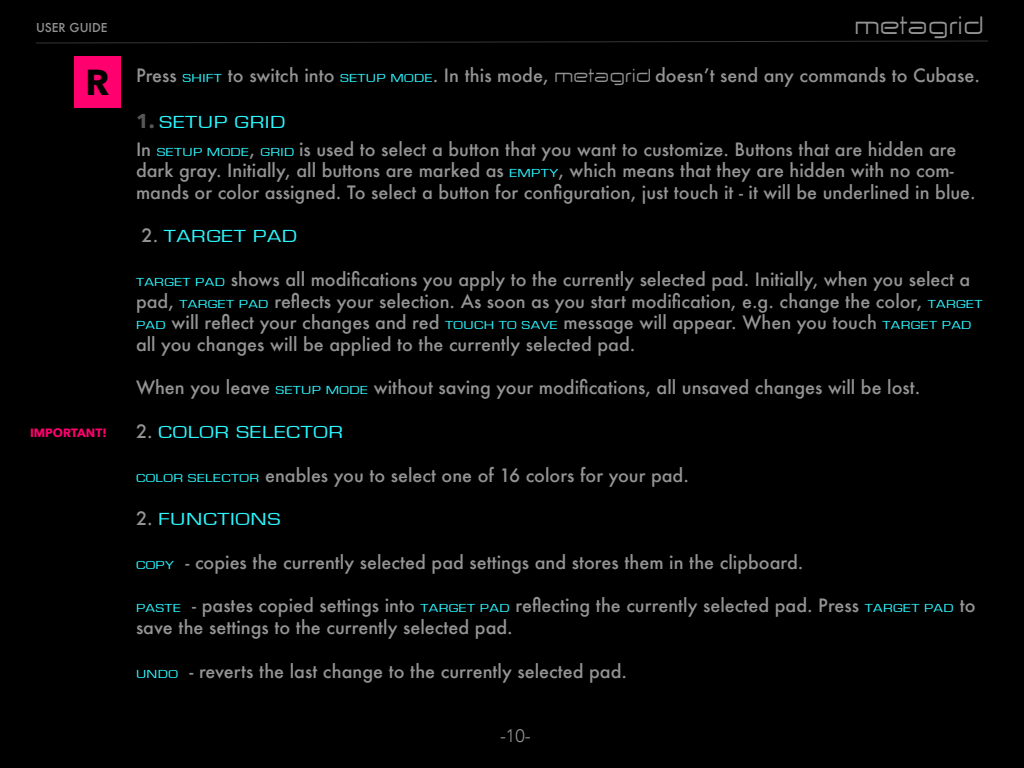
<style>
.page{position:relative;width:1024px;height:768px;background:#fff}
.page>*{position:absolute;margin:0;border:0;box-sizing:border-box;transform-origin:0 0}
.t1{font:700 36px "Avenir Next";color:#000}
.t2{font:24px "Zekton Ex";color:#949494}
.aU_Body{font:500 18px/21.6px "Futura";color:#949494}
.aU_Body-2{font:18px "Eurostile";letter-spacing:.025em;color:#2bf8ff;scale:1.3 1}
.aU_Header_2_close{font:18px "Eurostile";letter-spacing:.025em;color:#2bf8ff;scale:1.3 1}
.t3{font:300 18px "Avenir";color:#949494}
.t4{font:700 12px "Avenir Next";color:#ff006e}
.t5{font:500 12px "Futura";color:#949494}
.s1{font-family:"Eurostile";font-weight:400;font-size:12px;color:#2bf8ff}
.s2{font-family:"Zekton Ex";font-weight:400}
.s3{font-family:"Avenir Next";font-weight:700;font-size:20px;color:#575757}
.s4{font-family:"Futura";font-weight:500;color:#949494}
</style>
<div class="page">
<div style="left:1px;top:1px;width:1022px;height:766px;background:#000"></div>
<svg style="left:36px;top:40px;width:952px;height:4px"></svg>
<div style="left:74px;top:56px;width:47px;height:52px;background:#ff006e"></div>
<p class="t5" style="left:36px;top:19px;width:73px">USER GUIDE</p>
<p class="t1" style="left:86px;top:51px;width:25px">R</p>
<p class="t4" style="left:30px;top:422px;width:78px">IMPORTANT!</p>
<h2 class="t2" style="left:854px;top:10px;width:131px">metagrid</h2>
<p class="aU_Body" style="left:136px;top:64px;width:845px">Press <span class="s1">SHIFT</span> to switch into <span class="s1">SETUP MODE</span>. In this mode, <span class="s2">metagrid</span> doesn’t send any commands to Cubase.</p>
<p class="aU_Header_2_close" style="left:136px;top:112px;width:116px"><span class="s3">1.</span> SETUP GRID</p>
<p class="aU_Body" style="left:136px;top:138px;width:841px">In <span class="s1">SETUP MODE</span>, <span class="s1">GRID</span> is used to select a button that you want to customize. Buttons that are hidden are dark gray. Initially, all buttons are marked as <span class="s1">EMPTY</span>, which means that they are hidden with no com&shy;mands or color assigned. To select a button for configuration, just touch it - it will be underlined in blue.</p>
<p class="aU_Body-2" style="left:142px;top:227px;width:121px"><span class="s4">2.</span> TARGET PAD</p>
<p class="aU_Body" style="left:136px;top:268px;width:848px"><span class="s1">TARGET PAD</span> shows all modifications you apply to the currently selected pad. Initially, when you select a pad, <span class="s1">TARGET PAD</span> reflects your selection. As soon as you start modification, e.g. change the color, <span class="s1">TARGET PAD</span> will reflect your changes and red <span class="s1">TOUCH TO SAVE</span> message will appear. When you touch <span class="s1">TARGET PAD </span>all you changes will be applied to the currently selected pad.</p>
<p class="aU_Body" style="left:136px;top:377px;width:786px">When you leave <span class="s1">SETUP MODE</span> without saving your modifications, all unsaved changes will be lost.</p>
<p class="aU_Body-2" style="left:136px;top:422px;width:161px"><span class="s4">2.</span> COLOR SELECTOR</p>
<p class="aU_Body" style="left:136px;top:464px;width:555px"><span class="s1">COLOR SELECTOR</span> enables you to select one of 16 colors for your pad.</p>
<p class="aU_Body-2" style="left:136px;top:510px;width:113px"><span class="s4">2.</span> FUNCTIONS</p>
<p class="aU_Body" style="left:136px;top:551px;width:669px"><span class="s1">COPY</span> - copies the currently selected pad settings and stores them in the clipboard.</p>
<p class="aU_Body" style="left:136px;top:595px;width:841px"><span class="s1">PASTE</span> - pastes copied settings into <span class="s1">TARGET PAD</span> reflecting the currently selected pad. Press <span class="s1">TARGET PAD</span> to save the settings to the currently selected pad.</p>
<p class="aU_Body" style="left:136px;top:660px;width:493px"><span class="s1">UNDO</span> - reverts the last change to the currently selected pad.</p>
<p class="t3" style="left:500px;top:725px;width:32px">-10-</p>
</div>
